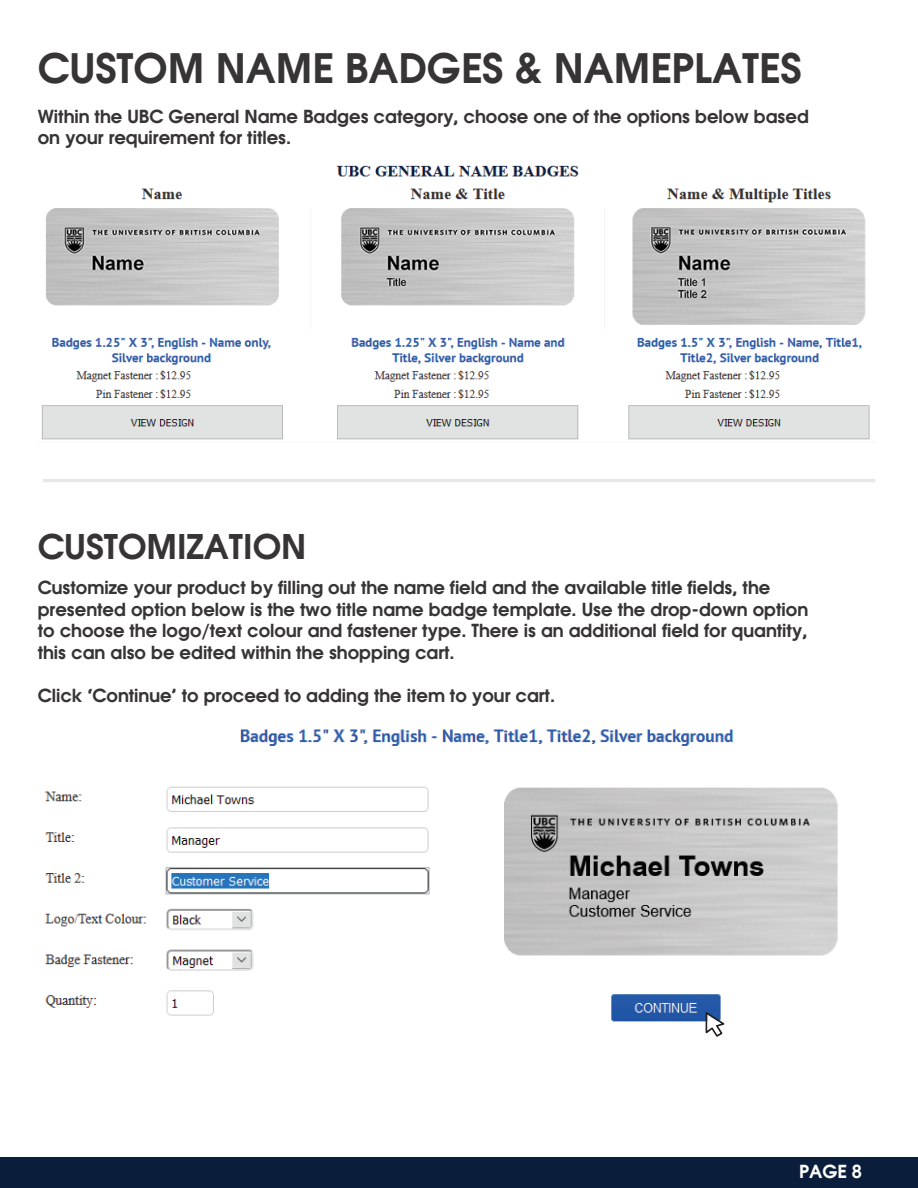
<style>
.page{position:relative;width:918px;height:1188px;background:#fff}
.page>*{position:absolute;margin:0;border:0;box-sizing:border-box;transform-origin:0 0}
.t1{font:600 40.65px "Atlanta";color:#363434}
.t2{font:600 34.05px "Atlanta";color:#363434}
.t3{font:600 18px/21.6px "Atlanta";color:#363434}
.t4{font:600 18px "Atlanta";color:#fff}
</style>
<div class="page">
<img style="left:44px;top:729px;width:794px;height:304px">
<div style="left:0;top:1157px;width:918px;height:31px;background:#0a1e3c"></div>
<svg style="left:706px;top:1012px;width:18px;height:25px"></svg>
<hr style="left:43px;top:479px;width:832px;height:3px;background:#e6e7e9">
<img style="left:41px;top:165px;width:829px;height:275px">
<h1 class="t1" style="left:38px;top:40px;width:765px">CUSTOM NAME BADGES &amp; NAMEPLATES</h1>
<p class="t3" style="left:38px;top:105px;width:773px">Within the UBC General Name Badges category, choose one of the options below based on your requirement for titles.</p>
<h2 class="t2" style="left:38px;top:522px;width:270px">CUSTOMIZATION</h2>
<p class="t3" style="left:38px;top:576px;width:772px">Customize your product by filling out the name field and the available title fields, the presented option below is the two title name badge template. Use the drop-down option to choose the logo/text colour and fastener type. There is an additional field for quantity, this can also be edited within the shopping cart.</p>
<p class="t3" style="left:38px;top:684px;width:519px">Click ‘Continue’ to proceed to adding the item to your cart.</p>
<p class="t4" style="left:799px;top:1159px;width:64px">PAGE 8</p>
</div>
